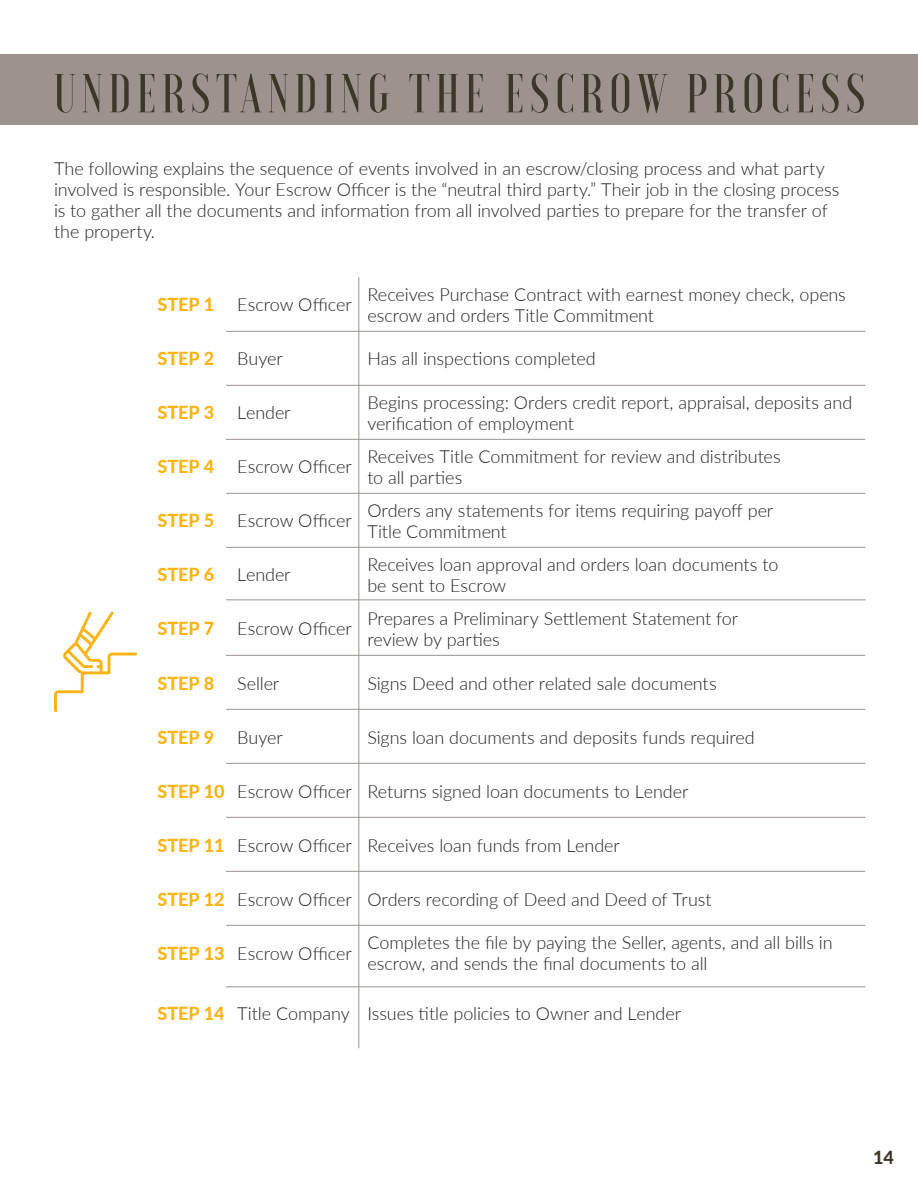
<style>
.page{position:relative;width:918px;height:1188px;background:#fff}
.page>*{position:absolute;margin:0;border:0;box-sizing:border-box;transform-origin:0 0}
.t1{font:500 54.75px "Voga";letter-spacing:.1em;color:#3c3729}
.t2{font:300 18px/21px "Lato";letter-spacing:-.005em;color:#231f20}
.t3{font:800 18px "Lato";color:#fbb416}
.t4{font:800 18px "Lato";color:#3c3729}
.s1{font-weight:800;color:#fbb416}
</style>
<div class="page">
<div style="left:0;top:54px;width:918px;height:71px;background:#9c938f"></div>
<hr style="left:226px;top:331px;width:639px;height:1px;background:#9c938f">
<hr style="left:358px;top:277px;width:1px;height:771px;background:#9c938f">
<hr style="left:226px;top:385px;width:639px;height:1px;background:#9c938f">
<hr style="left:226px;top:439px;width:639px;height:1px;background:#9c938f">
<hr style="left:226px;top:493px;width:639px;height:1px;background:#9c938f">
<hr style="left:226px;top:547px;width:639px;height:1px;background:#9c938f">
<hr style="left:226px;top:599px;width:639px;height:1px;background:#9c938f">
<hr style="left:226px;top:655px;width:639px;height:1px;background:#9c938f">
<hr style="left:226px;top:709px;width:639px;height:1px;background:#9c938f">
<hr style="left:226px;top:763px;width:639px;height:1px;background:#9c938f">
<hr style="left:226px;top:817px;width:639px;height:1px;background:#9c938f">
<hr style="left:226px;top:871px;width:639px;height:1px;background:#9c938f">
<hr style="left:226px;top:925px;width:639px;height:1px;background:#9c938f">
<hr style="left:226px;top:986px;width:639px;height:1px;background:#9c938f">
<svg style="left:54px;top:611px;width:83px;height:101px"></svg>
<h1 class="t1" style="left:54px;top:63px;width:813px">UNDERSTANDING THE ESCROW PROCESS</h1>
<p class="t2" style="left:54px;top:157px;width:787px">The following explains the sequence of events involved in an escrow/closing process and what party involved is responsible. Your Escrow Officer is the “neutral third party.” Their job in the closing process is to gather all the documents and information from all involved parties to prepare for the transfer of the property.</p>
<p class="t3" style="left:158px;top:291px;width:58px">STEP 1</p>
<p class="t2" style="left:237px;top:294px;width:116px">Escrow Officer</p>
<p class="t2" style="left:367px;top:283px;width:480px">Receives Purchase Contract with earnest money check, opens escrow and orders Title Commitment</p>
<p class="t3" style="left:157px;top:345px;width:58px">STEP 2</p>
<p class="t2" style="left:237px;top:348px;width:47px">Buyer</p>
<p class="t2" style="left:367px;top:348px;width:230px">Has all inspections completed</p>
<p class="t3" style="left:157px;top:399px;width:58px">STEP 3</p>
<p class="t2" style="left:237px;top:402px;width:55px">Lender</p>
<p class="t2" style="left:367px;top:391px;width:487px">Begins processing: Orders credit report, appraisal, deposits and verification of employment</p>
<p class="t3" style="left:157px;top:454px;width:58px">STEP 4</p>
<p class="t2" style="left:237px;top:456px;width:116px">Escrow Officer</p>
<p class="t2" style="left:367px;top:445px;width:415px">Receives Title Commitment for review and distributes to all parties</p>
<p class="t3" style="left:157px;top:508px;width:58px">STEP 5</p>
<p class="t2" style="left:237px;top:510px;width:116px">Escrow Officer</p>
<p class="t2" style="left:367px;top:499px;width:407px">Orders any statements for items requiring payoff per<br>Title Commitment</p>
<p class="t3" style="left:157px;top:562px;width:58px">STEP 6</p>
<p class="t2" style="left:237px;top:564px;width:55px">Lender</p>
<p class="t2" style="left:367px;top:553px;width:413px">Receives loan approval and orders loan documents to be sent to Escrow</p>
<p class="t3" style="left:157px;top:616px;width:58px">STEP 7</p>
<p class="t2" style="left:237px;top:618px;width:116px">Escrow Officer</p>
<p class="t2" style="left:367px;top:607px;width:372px">Prepares a Preliminary Settlement Statement for review by parties</p>
<p class="t3" style="left:157px;top:670px;width:58px">STEP 8</p>
<p class="t2" style="left:237px;top:672px;width:44px">Seller</p>
<p class="t2" style="left:367px;top:672px;width:351px">Signs Deed and other related sale documents</p>
<p class="t3" style="left:157px;top:724px;width:58px">STEP 9</p>
<p class="t2" style="left:237px;top:726px;width:47px">Buyer</p>
<p class="t2" style="left:367px;top:726px;width:389px">Signs loan documents and deposits funds required</p>
<p class="t2" style="left:157px;top:780px;width:532px"><span class="s1">STEP 10</span> Escrow Officer Returns signed loan documents to Lender</p>
<p class="t2" style="left:157px;top:834px;width:464px"><span class="s1">STEP 11</span> Escrow Officer Receives loan funds from Lender</p>
<p class="t2" style="left:157px;top:888px;width:556px"><span class="s1">STEP 12</span> Escrow Officer Orders recording of Deed and Deed of Trust</p>
<p class="t2" style="left:157px;top:942px;width:196px"><span class="s1">STEP 13</span> Escrow Officer</p>
<p class="t2" style="left:367px;top:931px;width:467px">Completes the file by paying the Seller, agents, and all bills in escrow, and sends the final documents to all</p>
<p class="t2" style="left:157px;top:1003px;width:525px"><span class="s1">STEP 14</span> Title Company Issues title policies to Owner and Lender</p>
<p class="t4" style="left:873px;top:1144px;width:22px">14</p>
</div>
